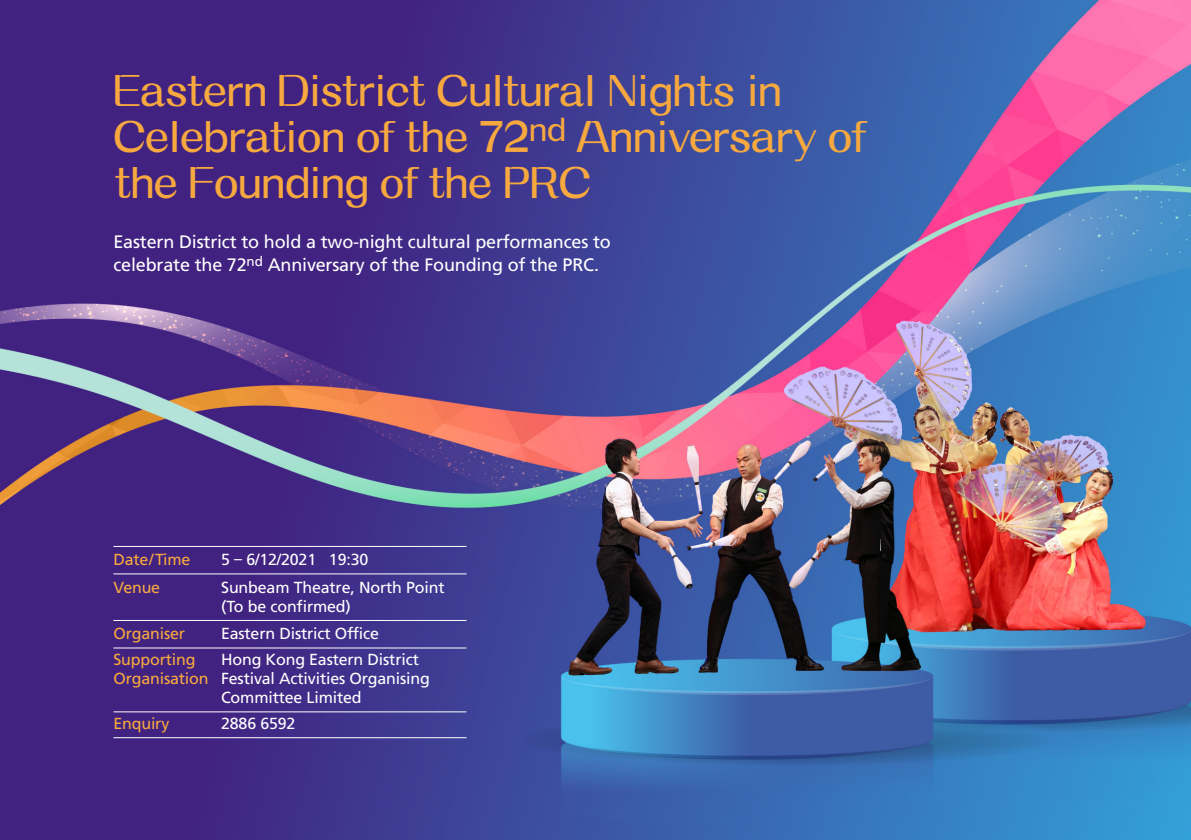
<style>
.page{position:relative;width:1191px;height:840px;background:#fff}
.page>*{position:absolute;margin:0;border:0;box-sizing:border-box;transform-origin:0 0}
.t1{font:600 42px/46px "M Ellan HK";letter-spacing:-.01em;color:#f7a93f}
.t2{font:18px/23px "Frutiger LT Std";letter-spacing:-.01em;color:#fff}
.t3{font:16px/19px "Frutiger LT Std";letter-spacing:-.01em;color:#fff}
.t4{font:16px "Frutiger LT Std";letter-spacing:-.01em;color:#f7a93f}
.s1{color:#f7a93f}
</style>
<div class="page">
<img style="left:0;top:0;width:1191px;height:839px">
<hr style="left:113px;top:545px;width:353px;height:1px;background:#fff">
<hr style="left:113px;top:573px;width:353px;height:1px;background:#fff">
<hr style="left:113px;top:619px;width:353px;height:1px;background:#fff">
<hr style="left:113px;top:647px;width:353px;height:1px;background:#fff">
<hr style="left:113px;top:711px;width:353px;height:1px;background:#fff">
<hr style="left:113px;top:736px;width:353px;height:1px;background:#fff">
<h1 class="t1" style="left:113px;top:66px;width:756px">Eastern District Cultural Nights in<br>Celebration of the 72<sup>nd</sup> Anniversary of the Founding of the PRC</h1>
<p class="t2" style="left:113px;top:230px;width:499px">Eastern District to hold a two-night cultural performances to celebrate the 72<sup>nd</sup> Anniversary of the Founding of the PRC.</p>
<p class="t4" style="left:113px;top:550px;width:79px">Date/Time</p>
<p class="t3" style="left:221px;top:550px;width:149px">5 – 6/12/2021 19:30</p>
<p class="t4" style="left:113px;top:577px;width:48px">Venue</p>
<p class="t3" style="left:221px;top:577px;width:225px">Sunbeam Theatre, North Point (To be confirmed)</p>
<p class="t4" style="left:113px;top:624px;width:73px">Organiser</p>
<p class="t3" style="left:221px;top:624px;width:160px">Eastern District Office</p>
<p class="t4" style="left:113px;top:650px;width:84px">Supporting</p>
<p class="t3" style="left:221px;top:649px;width:199px">Hong Kong Eastern District</p>
<p class="t3" style="left:113px;top:668px;width:318px"><span class="s1">Organisation</span> Festival Activities Organising</p>
<p class="t3" style="left:221px;top:687px;width:142px">Committee Limited</p>
<p class="t4" style="left:113px;top:713px;width:57px">Enquiry</p>
<p class="t3" style="left:221px;top:713px;width:76px">2886 6592</p>
</div>
